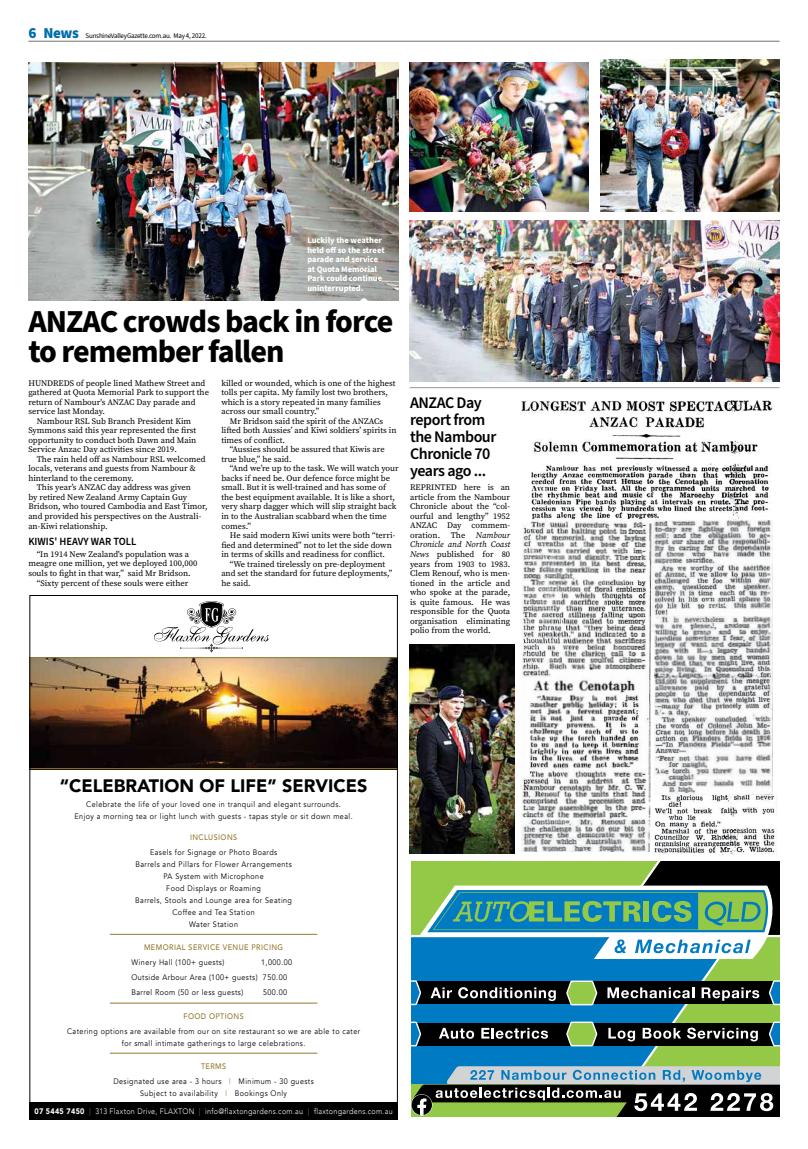
<style>
.page{position:relative;width:808px;height:1149px;background:#fff}
.page>*{position:absolute;margin:0;border:0;box-sizing:border-box;transform-origin:0 0}
.t1{font:700 32px/30px "Source Sans Pro";letter-spacing:-.03em;color:#000}
.t2{font:900 18px "Avenir";color:#000}
.t3{font:600 16.2px/17px "Source Sans Pro";letter-spacing:-.03em;color:#000}
.t4{font:600 11px "Source Sans Pro";color:#000;scale:.95 1}
.t5{font:8.5px/9.5px "Source Serif Variable";color:#000}
.t6{font:700 8.5px/9.5px "Source Sans Pro";color:#fff}
.t7{font:8.5px "Source Serif Pro";color:#000}
.t8{font:8px/12px "Avenir";letter-spacing:.06em;color:#000;text-align:center;scale:.9 1}
.t9{font:300 8px "Avenir";letter-spacing:.04em;color:#fff;scale:.9 1}
.t10{font:500 8px "Avenir";letter-spacing:.06em;color:#947a30;scale:.9 1}
.t11{font:7.1px "Source Sans Pro";letter-spacing:-.03em;color:#000}
.s1{font-weight:900;font-size:15.1px;color:#006eac}
.s2{font-family:"Source Serif Pro"}
.s3{font-family:"Source Serif Variable"}
.s4{font-style:italic}
.s5{font-weight:500;color:#947a30}
.s6{color:#947a30}
.s7{font-weight:900}
</style>
<div class="page">
<hr style="left:28px;top:41px;width:752px;height:1px;background:#000">
<img style="left:31px;top:658px;width:365px;height:109px">
<hr style="left:29px;top:657px;width:369px;height:1px;background:#947b30">
<hr style="left:29px;top:767px;width:369px;height:1px;background:#947b30">
<hr style="left:110px;top:933px;width:207px;height:1px;background:#947b30">
<hr style="left:110px;top:1002px;width:207px;height:1px;background:#947b30">
<hr style="left:110px;top:1052px;width:207px;height:1px;background:#947b30">
<div style="left:29px;top:1102px;width:369px;height:17px;background:#000"></div>
<svg style="left:154px;top:601px;width:115px;height:51px"></svg>
<svg style="left:411px;top:861px;width:369px;height:255px"></svg>
<img style="left:28px;top:63px;width:370px;height:237px">
<img style="left:410px;top:220px;width:370px;height:162px">
<img style="left:522px;top:521px;width:129px;height:306px">
<img style="left:521px;top:400px;width:252px;height:121px">
<img style="left:651px;top:520px;width:126px;height:334px">
<img style="left:521px;top:818px;width:129px;height:33px">
<hr style="left:651px;top:632px;width:3px;height:222px;background:#fff">
<div style="left:773px;top:512px;width:6px;height:282px;background:#fff"></div>
<img style="left:409px;top:644px;width:105px;height:209px">
<img style="left:600px;top:60px;width:180px;height:151px">
<img style="left:410px;top:63px;width:179px;height:148px">
<hr style="left:410px;top:387px;width:370px;height:1px;background:#939598">
<p class="t11" style="left:28px;top:31px;width:180px"><span class="s1">6 News</span> SunshineValleyGazette.com.au. May 4, 2022.</p>
<p class="t6" style="left:307px;top:236px;width:79px">Luckily the weather held off so the street parade and service at Quota Memorial<br>Park could continue uninterrupted.</p>
<h1 class="t1" style="left:28px;top:307px;width:367px">ANZAC crowds back in force to remember fallen</h1>
<p class="t5" style="left:28px;top:378px;width:178px"><span class="s2">HUNDREDS</span> of people lined Mathew Street and</p>
<p class="t5" style="left:28px;top:387px;width:182px">gathered at Quota Memorial Park to support the</p>
<p class="t5" style="left:28px;top:397px;width:169px">return of Nambour's ANZAC Day parade and</p>
<p class="t5" style="left:28px;top:406px;width:78px">service last Monday.</p>
<p class="t5" style="left:37px;top:416px;width:156px">Nambour RSL Sub Branch President Kim</p>
<p class="t5" style="left:28px;top:425px;width:170px">Symmons said this year represented the first</p>
<p class="t5" style="left:28px;top:435px;width:170px">opportunity to conduct both Dawn and Main</p>
<p class="t5" style="left:28px;top:444px;width:150px">Service Anzac Day activities since 2019.</p>
<p class="t5" style="left:37px;top:454px;width:170px">The rain held off as Nambour RSL welcomed</p>
<p class="t5" style="left:28px;top:463px;width:169px">locals, veterans and guests from Nambour &amp;</p>
<p class="t5" style="left:28px;top:473px;width:107px">hinterland to the ceremony.</p>
<p class="t5" style="left:37px;top:482px;width:156px">This year’s ANZAC day address was given</p>
<p class="t5" style="left:28px;top:492px;width:160px">by retired New Zealand Army Captain Guy</p>
<p class="t5" style="left:28px;top:501px;width:181px">Bridson, who toured Cambodia and East Timor,</p>
<p class="t5" style="left:28px;top:511px;width:174px">and provided his perspectives on the Australi-</p>
<p class="t5" style="left:28px;top:520px;width:81px">an-Kiwi relationship.</p>
<p class="t4" style="left:28px;top:534px;width:115px">KIWIS' HEAVY WAR TOLL</p>
<p class="t5" style="left:37px;top:549px;width:154px">“In 1914 New Zealand's population was a</p>
<p class="t5" style="left:28px;top:558px;width:170px">meagre one million, yet we deployed 100,000</p>
<p class="t5" style="left:28px;top:568px;width:164px">souls to fight in that war,” said Mr Bridson.</p>
<p class="t5" style="left:37px;top:577px;width:153px">“Sixty percent of these souls were either</p>
<p class="t5" style="left:221px;top:378px;width:176px">killed or wounded, which is one of the highest tolls per capita. My family lost two brothers, which is a story repeated in many families across our small country.”</p>
<p class="t5" style="left:221px;top:416px;width:177px;text-indent:8px">Mr Bridson said the spirit of the ANZACs lifted both Aussies’ and Kiwi soldiers’ spirits in times of conflict.</p>
<p class="t5" style="left:221px;top:444px;width:165px;text-indent:8px">“Aussies should be assured that Kiwis are true blue,” he said.</p>
<p class="t5" style="left:221px;top:463px;width:179px;text-indent:8px">“And we’re up to the task. We will watch your backs if need be. Our defence force might be small. But it is well-trained and has some of the best equipment available. It is like a short, very sharp dagger which will slip straight back in to the Australian scabbard when the time comes.”</p>
<p class="t5" style="left:221px;top:530px;width:175px;text-indent:8px">He said modern Kiwi units were both “terri&shy;fied and determined” not to let the side down in terms of skills and readiness for conflict.</p>
<p class="t5" style="left:221px;top:558px;width:172px;text-indent:8px">“We trained tirelessly on pre-deployment and set the standard for future deployments,” he said.</p>
<h3 class="t3" style="left:410px;top:394px;width:88px">ANZAC Day report from the Nambour<br>Chronicle 70 years ago ...</h3>
<p class="t7" style="left:410px;top:481px;width:102px">REPRINTED <span class="s3">here is an</span></p>
<p class="t5" style="left:410px;top:492px;width:102px;text-align:justify">article from the Nambour Chronicle about the “col&shy;ourful and lengthy” 1952<br>ANZAC Day commem&shy;oration. The</p>
<p class="t5" style="left:410px;top:530px;width:102px;text-align:justify;text-indent:66px"><span class="s4">Nambour Chronicle and North Coast News</span> published for 80 years from 1903 to 1983.<br>Clem Renouf, who is men&shy;tioned in the article and who spoke at the parade, is quite famous. He was responsible for the Quota organisation eliminating polio from the world.</p>
<h2 class="t2" style="left:60px;top:770px;width:309px">“CELEBRATION OF LIFE” SERVICES</h2>
<p class="t8" style="left:75px;top:798px;width:310px">Celebrate the life of your loved one in tranquil and elegant surrounds.<br>Enjoy a morning tea or light lunch with guests - tapas style or sit down meal.</p>
<p class="t10" style="left:190px;top:829px;width:54px">INCLUSIONS</p>
<p class="t8" style="left:135px;top:845px;width:176px">Easels for Signage or Photo Boards<br>Barrels and Pillars for Flower Arrangements<br>PA System with Microphone<br>Food Displays or Roaming<br>Barrels, Stools and Lounge area for Seating<br>Coffee and Tea Station<br>Water Station</p>
<p class="t10" style="left:144px;top:939px;width:156px">MEMORIAL SERVICE VENUE PRICING</p>
<p class="t8" style="left:131px;top:955px;width:105px">Winery Hall (100+ guests)</p>
<p class="t8" style="left:131px;top:954px;width:180px;line-height:15px;text-align:left;text-indent:130px">1,000.00<br>Outside Arbour Area (100+ guests) 750.00<br>Barrel Room (50 or less guests)</p>
<p class="t8" style="left:263px;top:985px;width:28px">500.00</p>
<p class="t10" style="left:183px;top:1008px;width:69px">FOOD OPTIONS</p>
<p class="t8" style="left:67px;top:1024px;width:327px">Catering options are available from our on site restaurant so we are able to cater for small intimate gatherings to large celebrations.</p>
<p class="t8" style="left:113px;top:1058px;width:224px;line-height:15px"><span class="s5">TERMS<br></span>Designated use area - 3 hours <span class="s6">|</span> Minimum - 30 guests</p>
<p class="t8" style="left:140px;top:1086px;width:165px">Subject to availability <span class="s6">|</span> Bookings Only</p>
<p class="t9" style="left:34px;top:1106px;width:400px"><span class="s7">07 5445 7450</span> <span class="s6">|</span> 313 Flaxton Drive, FLAXTON <span class="s6">|</span> info@flaxtongardens.com.au <span class="s6">|</span> flaxtongardens.com.au</p>
</div>
